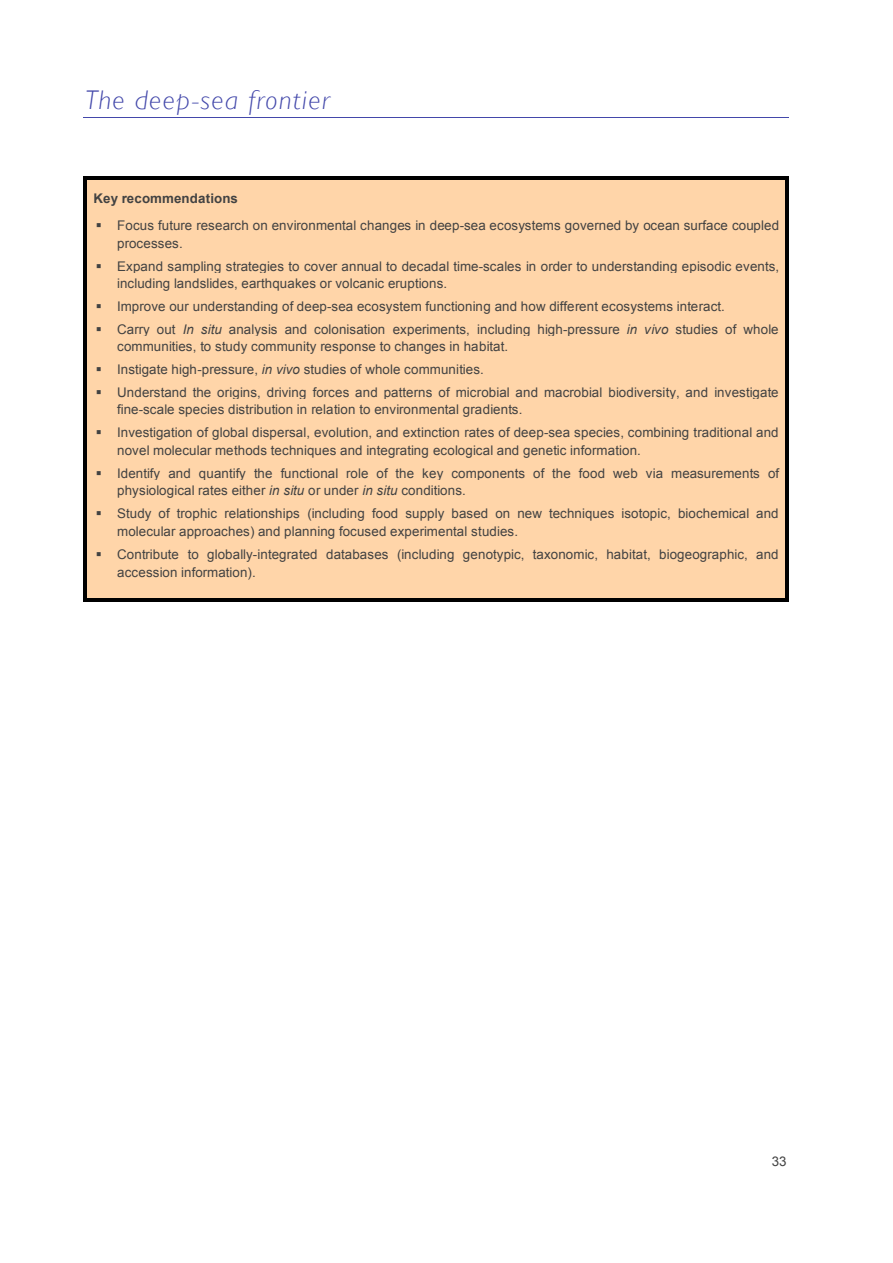
<style>
.page{position:relative;width:893px;height:1263px;background:#fff}
.page>*{position:absolute;margin:0;border:0;box-sizing:border-box;transform-origin:0 0}
.t1{font:italic 300 27px "Gill Sans";letter-spacing:.06em;color:#4348aa}
.t2{font:13.35px/17.7px "Arial";letter-spacing:.01em;color:#424242}
.t3{font:700 13.35px "Arial";letter-spacing:.01em;color:#424242}
.s1{font-style:italic}
</style>
<div class="page">
<hr style="left:83px;top:117px;width:706px;height:1px;background:#4348aa">
<div style="left:93px;top:179px;width:686px;height:36px;background:#ffd5a9"></div>
<div style="left:93px;top:215px;width:686px;height:18px;background:#ffd5a9"></div>
<div style="left:93px;top:233px;width:686px;height:23px;background:#ffd5a9"></div>
<div style="left:93px;top:256px;width:686px;height:18px;background:#ffd5a9"></div>
<div style="left:93px;top:274px;width:686px;height:22px;background:#ffd5a9"></div>
<div style="left:93px;top:296px;width:686px;height:23px;background:#ffd5a9"></div>
<div style="left:93px;top:319px;width:686px;height:18px;background:#ffd5a9"></div>
<div style="left:93px;top:337px;width:686px;height:22px;background:#ffd5a9"></div>
<div style="left:93px;top:359px;width:686px;height:23px;background:#ffd5a9"></div>
<div style="left:93px;top:382px;width:686px;height:18px;background:#ffd5a9"></div>
<div style="left:93px;top:400px;width:686px;height:22px;background:#ffd5a9"></div>
<div style="left:93px;top:422px;width:686px;height:18px;background:#ffd5a9"></div>
<div style="left:93px;top:440px;width:686px;height:23px;background:#ffd5a9"></div>
<div style="left:93px;top:463px;width:686px;height:18px;background:#ffd5a9"></div>
<div style="left:93px;top:481px;width:686px;height:22px;background:#ffd5a9"></div>
<div style="left:93px;top:503px;width:686px;height:18px;background:#ffd5a9"></div>
<div style="left:93px;top:521px;width:686px;height:23px;background:#ffd5a9"></div>
<div style="left:93px;top:544px;width:686px;height:18px;background:#ffd5a9"></div>
<div style="left:93px;top:562px;width:686px;height:36px;background:#ffd5a9"></div>
<svg style="left:83px;top:176px;width:4px;height:3px"></svg>
<hr style="left:87px;top:176px;width:698px;height:1px;background:#000">
<hr style="left:87px;top:178px;width:698px;height:1px;background:#000">
<hr style="left:85px;top:179px;width:2px;height:419px;background:#000">
<hr style="left:83px;top:179px;width:1px;height:419px;background:#000">
<svg style="left:83px;top:598px;width:4px;height:3px"></svg>
<hr style="left:87px;top:600px;width:698px;height:1px;background:#000">
<hr style="left:87px;top:598px;width:698px;height:1px;background:#000">
<hr style="left:787px;top:179px;width:1px;height:419px;background:#000">
<hr style="left:785px;top:179px;width:1px;height:419px;background:#000">
<h1 class="t1" style="left:85px;top:85px;width:246px">The deep-sea frontier</h1>
<p class="t3" style="left:93px;top:191px;width:146px">Key recommendations</p>
<p class="t2" style="left:117px;top:217px;width:663px;text-indent:-21px">▪ Focus future research on environmental changes in deep-sea ecosystems governed by ocean surface coupled processes.</p>
<p class="t2" style="left:117px;top:257px;width:663px;text-indent:-21px">▪ Expand sampling strategies to cover annual to decadal time-scales in order to understanding episodic events, including landslides, earthquakes or volcanic eruptions.</p>
<p class="t2" style="left:96px;top:298px;width:630px">▪ Improve our understanding of deep-sea ecosystem functioning and how different ecosystems interact.</p>
<p class="t2" style="left:117px;top:320px;width:663px;text-indent:-21px">▪ Carry out <span class="s1">In situ</span> analysis and colonisation experiments, including high-pressure <span class="s1">in vivo</span> studies of whole communities, to study community response to changes in habitat.</p>
<p class="t2" style="left:96px;top:361px;width:389px">▪ Instigate high-pressure, <span class="s1">in vivo</span> studies of whole communities.</p>
<p class="t2" style="left:117px;top:383px;width:663px;text-indent:-21px">▪ Understand the origins, driving forces and patterns of microbial and macrobial biodiversity, and investigate fine-scale species distribution in relation to environmental gradients.</p>
<p class="t2" style="left:117px;top:424px;width:663px;text-indent:-21px">▪ Investigation of global dispersal, evolution, and extinction rates of deep-sea species, combining traditional and novel molecular methods techniques and integrating ecological and genetic information.</p>
<p class="t2" style="left:117px;top:464px;width:663px;text-indent:-21px">▪ Identify and quantify the functional role of the key components of the food web via measurements of physiological rates either <span class="s1">in situ</span> or under <span class="s1">in situ</span> conditions.</p>
<p class="t2" style="left:117px;top:505px;width:663px;text-indent:-21px">▪ Study of trophic relationships (including food supply based on new techniques isotopic, biochemical and molecular approaches) and planning focused experimental studies.</p>
<p class="t2" style="left:117px;top:545px;width:663px;text-indent:-21px">▪ Contribute to globally-integrated databases (including genotypic, taxonomic, habitat, biogeographic, and accession information).</p>
<p class="t2" style="left:771px;top:1153px;width:16px">33</p>
</div>
